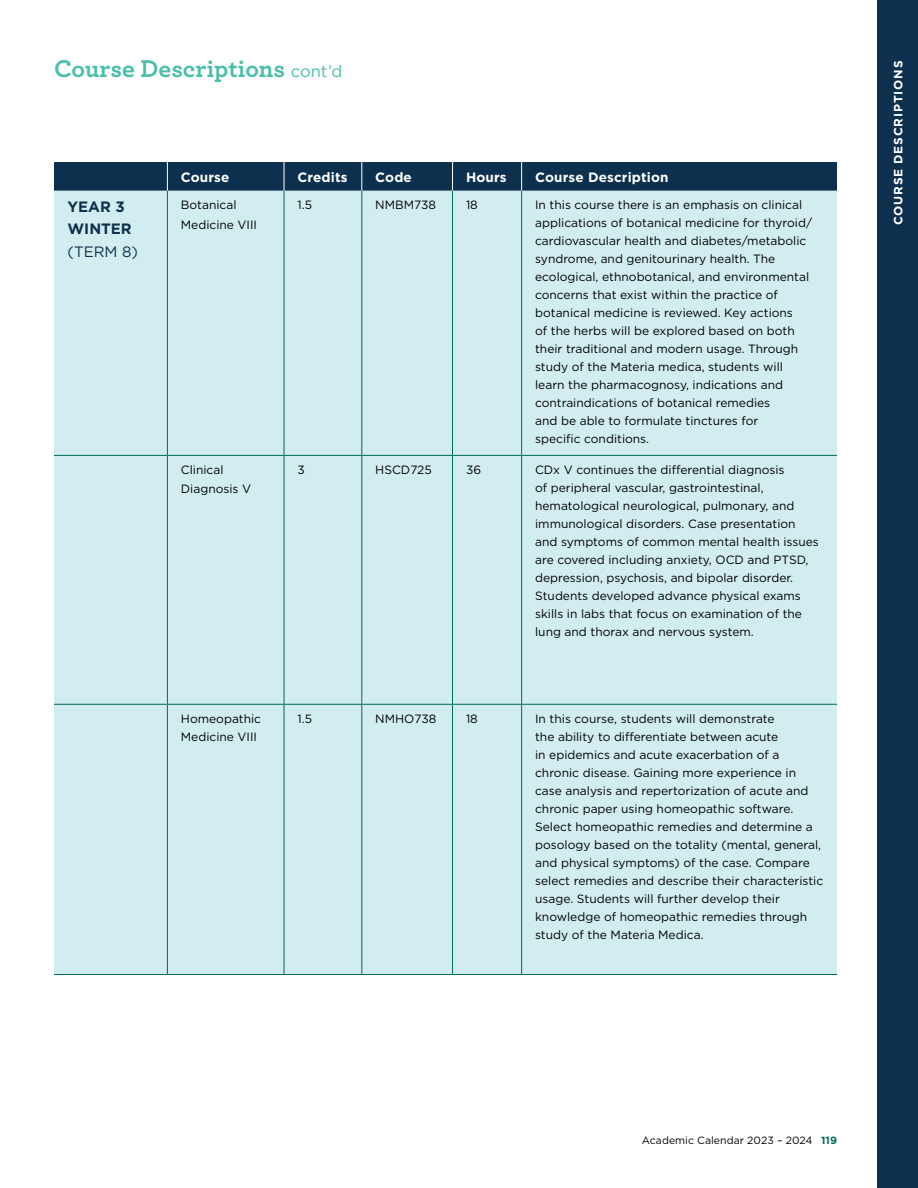
<style>
.page{position:relative;width:918px;height:1188px;background:#fff}
.page>*{position:absolute;margin:0;border:0;box-sizing:border-box;transform-origin:0 0}
.t1{font:700 25.5px "Archer";letter-spacing:-.005em;color:#49bfaa}
.t2{font:700 15px/22.5px "Gotham";color:#0e304f}
.t3{font:15px "Gotham";color:#0e304f}
.t4{font:700 13.5px "Gotham";letter-spacing:.01em;color:#fff}
.t5{font:12px/18px "Gotham";color:#000}
.t6{font:700 12px "Gotham";letter-spacing:.075em;color:#fff}
.t7{font:10.5px "Gotham";letter-spacing:.005em;color:#000}
.s1{font-family:"Gotham";font-weight:400;font-size:16.5px}
.s2{font-weight:700;color:#006b59}
</style>
<div class="page">
<div style="left:878px;top:0;width:40px;height:1188px;background:#0e304f"></div>
<div style="left:54px;top:191px;width:783px;height:783px;background:#d2edef"></div>
<div style="left:54px;top:162px;width:783px;height:29px;background:#0e304f"></div>
<hr style="left:167px;top:191px;width:1px;height:264px;background:#006b59">
<hr style="left:284px;top:191px;width:1px;height:264px;background:#006b59">
<hr style="left:361px;top:191px;width:1px;height:264px;background:#006b59">
<hr style="left:452px;top:191px;width:1px;height:264px;background:#006b59">
<hr style="left:521px;top:191px;width:1px;height:264px;background:#006b59">
<hr style="left:167px;top:456px;width:1px;height:248px;background:#006b59">
<hr style="left:167px;top:705px;width:1px;height:269px;background:#006b59">
<hr style="left:284px;top:456px;width:1px;height:248px;background:#006b59">
<hr style="left:284px;top:705px;width:1px;height:269px;background:#006b59">
<hr style="left:361px;top:456px;width:1px;height:248px;background:#006b59">
<hr style="left:452px;top:456px;width:1px;height:248px;background:#006b59">
<hr style="left:521px;top:456px;width:1px;height:248px;background:#006b59">
<hr style="left:361px;top:705px;width:1px;height:269px;background:#006b59">
<hr style="left:452px;top:705px;width:1px;height:269px;background:#006b59">
<hr style="left:521px;top:705px;width:1px;height:269px;background:#006b59">
<hr style="left:54px;top:455px;width:113px;height:1px;background:#006b59">
<hr style="left:167px;top:455px;width:117px;height:1px;background:#006b59">
<hr style="left:284px;top:455px;width:78px;height:1px;background:#006b59">
<hr style="left:362px;top:455px;width:91px;height:1px;background:#006b59">
<hr style="left:453px;top:455px;width:69px;height:1px;background:#006b59">
<hr style="left:522px;top:455px;width:315px;height:1px;background:#006b59">
<hr style="left:54px;top:704px;width:113px;height:1px;background:#006b59">
<hr style="left:167px;top:704px;width:117px;height:1px;background:#006b59">
<hr style="left:284px;top:704px;width:78px;height:1px;background:#006b59">
<hr style="left:362px;top:704px;width:91px;height:1px;background:#006b59">
<hr style="left:453px;top:704px;width:69px;height:1px;background:#006b59">
<hr style="left:522px;top:704px;width:315px;height:1px;background:#006b59">
<hr style="left:54px;top:974px;width:113px;height:1px;background:#006b59">
<hr style="left:167px;top:974px;width:117px;height:1px;background:#006b59">
<hr style="left:284px;top:974px;width:78px;height:1px;background:#006b59">
<hr style="left:362px;top:974px;width:91px;height:1px;background:#006b59">
<hr style="left:453px;top:974px;width:69px;height:1px;background:#006b59">
<hr style="left:522px;top:974px;width:315px;height:1px;background:#006b59">
<h1 class="t1" style="left:54px;top:48px;width:290px">Course Descriptions <span class="s1">cont’d</span></h1>
<p class="t6" style="left:890px;top:225px;width:166px;rotate:-90deg">COURSE DESCRIPTIONS</p>
<p class="t4" style="left:181px;top:168px;width:50px">Course</p>
<p class="t4" style="left:298px;top:168px;width:52px">Credits</p>
<p class="t4" style="left:375px;top:168px;width:38px">Code</p>
<p class="t4" style="left:466px;top:168px;width:42px">Hours</p>
<p class="t4" style="left:535px;top:168px;width:135px">Course Description</p>
<p class="t5" style="left:181px;top:195px;width:78px;line-height:19.5px">Botanical<br>Medicine VIII</p>
<p class="t5" style="left:298px;top:196px;width:16px">1.5</p>
<p class="t5" style="left:375px;top:196px;width:62px">NMBM738</p>
<p class="t5" style="left:466px;top:196px;width:13px">18</p>
<p class="t5" style="left:535px;top:196px;width:278px">In this course there is an emphasis on clinical applications of botanical medicine for thyroid/ cardiovascular health and diabetes/metabolic syndrome, and genitourinary health. The ecological, ethnobotanical, and environmental concerns that exist within the practice of botanical medicine is reviewed. Key actions<br>of the herbs will be explored based on both their traditional and modern usage. Through study of the Materia medica, students will learn the pharmacognosy, indications and contraindications of botanical remedies<br>and be able to formulate tinctures for<br>specific conditions.</p>
<p class="t5" style="left:181px;top:460px;width:72px;line-height:19.5px">Clinical<br>Diagnosis V</p>
<p class="t5" style="left:298px;top:460px;width:9px">3</p>
<p class="t5" style="left:375px;top:460px;width:58px">HSCD725</p>
<p class="t5" style="left:466px;top:460px;width:17px">36</p>
<p class="t5" style="left:535px;top:460px;width:285px">CDx V continues the differential diagnosis<br>of peripheral vascular, gastrointestinal, hematological neurological, pulmonary, and immunological disorders. Case presentation and symptoms of common mental health issues are covered including anxiety, OCD and PTSD, depression, psychosis, and bipolar disorder.<br>Students developed advance physical exams skills in labs that focus on examination of the lung and thorax and nervous system.</p>
<p class="t2" style="left:68px;top:195px;width:66px">YEAR 3<br>WINTER</p>
<p class="t3" style="left:68px;top:242px;width:72px">(TERM 8)</p>
<p class="t5" style="left:181px;top:709px;width:82px">Homeopathic<br>Medicine VIII</p>
<p class="t5" style="left:298px;top:709px;width:16px">1.5</p>
<p class="t5" style="left:375px;top:709px;width:63px">NMHO738</p>
<p class="t5" style="left:466px;top:709px;width:13px">18</p>
<p class="t5" style="left:535px;top:709px;width:290px">In this course, students will demonstrate<br>the ability to differentiate between acute<br>in epidemics and acute exacerbation of a chronic disease. Gaining more experience in case analysis and repertorization of acute and chronic paper using homeopathic software.<br>Select homeopathic remedies and determine a posology based on the totality (mental, general, and physical symptoms) of the case. Compare select remedies and describe their characteristic usage. Students will further develop their knowledge of homeopathic remedies through study of the Materia Medica.</p>
<p class="t7" style="left:642px;top:1134px;width:197px">Academic Calendar 2023 – 2024 <span class="s2">119</span></p>
</div>
